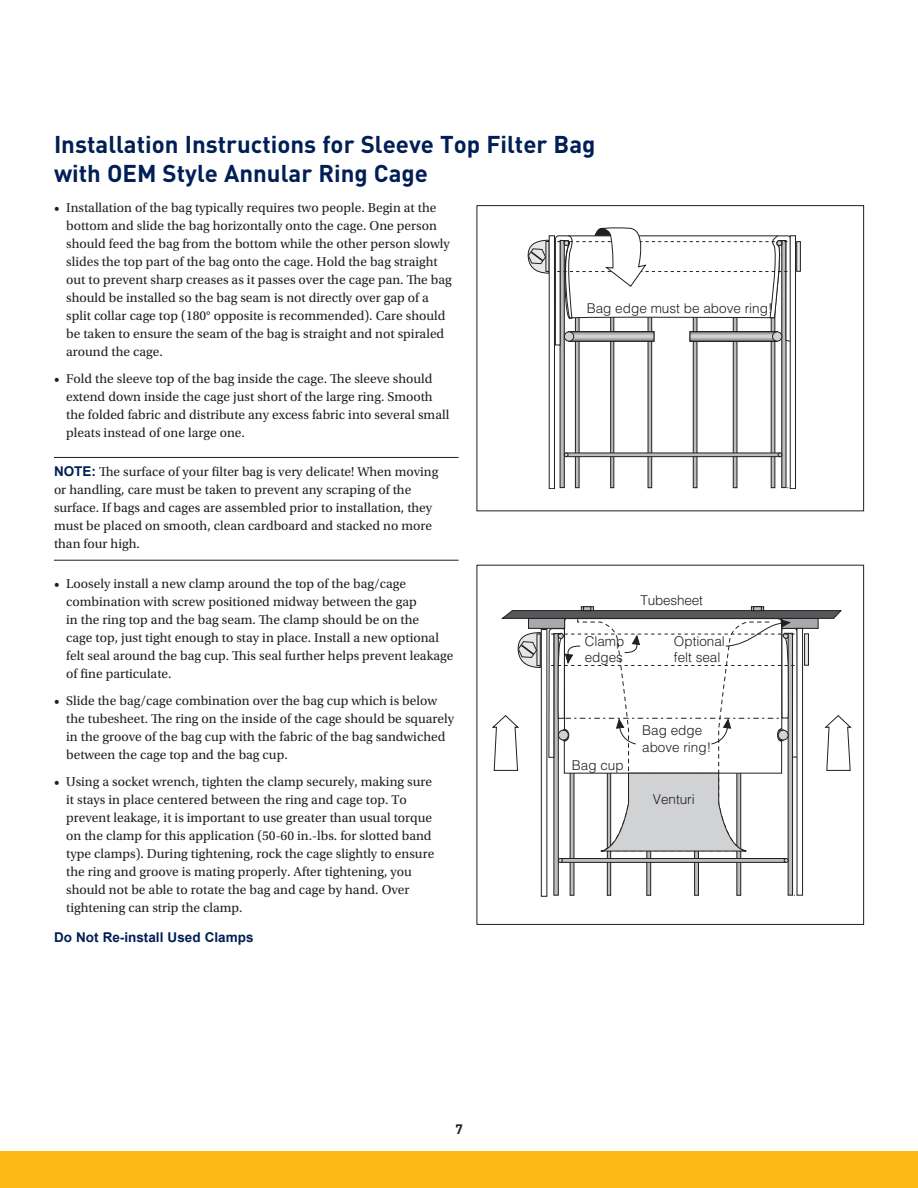
<style>
.page{position:relative;width:918px;height:1188px;background:#fff}
.page>*{position:absolute;margin:0;border:0;box-sizing:border-box;transform-origin:0 0}
._4_Chapter_Header_al{font:700 24px/28.5px "DINOT";color:#001f56}
._3_Bullet_List{font:13.5px/18px "Utopia Std";color:#231f20}
._3_bullet_list_p2_be{font:13.5px/18px "Utopia Std";color:#231f20}
._3__Bullet_List_End{font:13.5px/18px "Utopia Std";color:#231f20}
._1_-_note_with_rules{font:13.5px/18px "Utopia Std";color:#231f20}
.t1{font:300 13.5px/16.5px "Helvetica";color:#231f20}
._1_Body{font:700 13.5px "Arial";color:#001f56}
._4_Chapter_Header_al-2{font:700 13.5px "DINOT";color:#231f20}
.s1{font-family:"Arial";font-weight:700;color:#001f56}
</style>
<div class="page">
<div style="left:0;top:1151px;width:918px;height:37px;background:#fcb814"></div>
<hr style="left:54px;top:457px;width:405px;height:1px;background:#231f20">
<hr style="left:54px;top:560px;width:405px;height:1px;background:#231f20">
<svg style="left:570px;top:852px;width:4px;height:44px"></svg>
<svg style="left:607px;top:852px;width:4px;height:44px"></svg>
<svg style="left:647px;top:852px;width:4px;height:44px"></svg>
<svg style="left:694px;top:852px;width:5px;height:44px"></svg>
<svg style="left:737px;top:852px;width:4px;height:44px"></svg>
<svg style="left:554px;top:852px;width:5px;height:43px"></svg>
<div style="left:788px;top:633px;width:5px;height:262px;background:#bcbdc0"></div>
<div style="left:788px;top:633px;width:5px;height:262px;border:1px solid #231f20"></div>
<svg style="left:563px;top:858px;width:221px;height:5px"></svg>
<svg style="left:558px;top:858px;width:5px;height:5px"></svg>
<svg style="left:784px;top:858px;width:4px;height:5px"></svg>
<svg style="left:492px;top:606px;width:359px;height:246px"></svg>
<div style="left:541px;top:629px;width:6px;height:267px;background:#fff"></div>
<div style="left:541px;top:629px;width:6px;height:268px;border:1px solid #231f20"></div>
<svg style="left:797px;top:628px;width:6px;height:267px"></svg>
<div style="left:477px;top:565px;width:387px;height:360px;border:1px solid #231f20"></div>
<svg style="left:575px;top:346px;width:4px;height:142px"></svg>
<hr style="left:560px;top:240px;width:4px;height:248px;background:#bcbdc0">
<div style="left:560px;top:240px;width:5px;height:248px;border:1px solid #231f20"></div>
<svg style="left:592px;top:346px;width:196px;height:142px"></svg>
<hr style="left:797px;top:242px;width:3px;height:29px;background:#e6e7e9">
<div style="left:796px;top:241px;width:5px;height:31px;border:1px solid #231f20"></div>
<svg style="left:568px;top:453px;width:210px;height:4px"></svg>
<svg style="left:564px;top:453px;width:4px;height:4px"></svg>
<svg style="left:778px;top:453px;width:4px;height:4px"></svg>
<svg style="left:528px;top:227px;width:263px;height:119px"></svg>
<div style="left:549px;top:236px;width:5px;height:253px;background:#fff"></div>
<div style="left:549px;top:236px;width:6px;height:253px;border:1px solid #231f20"></div>
<div style="left:790px;top:236px;width:6px;height:253px;border:1px solid #231f20"></div>
<div style="left:477px;top:205px;width:387px;height:306px;border:1px solid #231f20"></div>
<p class="_4_Chapter_Header_al" style="left:54px;top:129px;width:543px">Installation Instructions for Sleeve Top Filter Bag with OEM Style Annular Ring Cage</p>
<p class="_3_bullet_list_p2_be" style="left:66px;top:199px;width:387px;text-indent:-12px">• Installation of the bag typically requires two people. Begin at the bottom and slide the bag horizontally onto the cage. One person should feed the bag from the bottom while the other person slowly slides the top part of the bag onto the cage. Hold the bag straight out to prevent sharp creases as it passes over the cage pan. The bag should be installed so the bag seam is not directly over gap of a split collar cage top (180° opposite is recommended). Care should be taken to ensure the seam of the bag is straight and not spiraled around the cage.</p>
<p class="_3_Bullet_List" style="left:66px;top:370px;width:385px;text-indent:-12px">• Fold the sleeve top of the bag inside the cage. The sleeve should extend down inside the cage just short of the large ring. Smooth the folded fabric and distribute any excess fabric into several small pleats instead of one large one.</p>
<p class="_1_-_note_with_rules" style="left:54px;top:463px;width:386px"><span class="s1">NOTE:</span> The surface of your filter bag is very delicate! When moving or handling, care must be taken to prevent any scraping of the surface. If bags and cages are assembled prior to installation, they must be placed on smooth, clean cardboard and stacked no more than four high.</p>
<p class="_3_Bullet_List" style="left:66px;top:575px;width:389px;text-indent:-12px">• Loosely install a new clamp around the top of the bag/cage combination with screw positioned midway between the gap<br>in the ring top and the bag seam. The clamp should be on the<br>cage top, just tight enough to stay in place. Install a new optional felt seal around the bag cup. This seal further helps prevent leakage of fine particulate.</p>
<p class="_3_Bullet_List" style="left:66px;top:692px;width:389px;text-indent:-12px">• Slide the bag/cage combination over the bag cup which is below the tubesheet. The ring on the inside of the cage should be squarely in the groove of the bag cup with the fabric of the bag sandwiched between the cage top and the bag cup.</p>
<p class="_3__Bullet_List_End" style="left:66px;top:773px;width:370px;text-indent:-12px">• Using a socket wrench, tighten the clamp securely, making sure it stays in place centered between the ring and cage top. To prevent leakage, it is important to use greater than usual torque on the clamp for this application (50-60 in.-lbs. for slotted band type clamps). During tightening, rock the cage slightly to ensure the ring and groove is mating properly. After tightening, you should not be able to rotate the bag and cage by hand. Over tightening can strip the clamp.</p>
<p class="_1_Body" style="left:54px;top:929px;width:201px">Do Not Re-install Used Clamps</p>
<p class="t1" style="left:587px;top:299px;width:187px">Bag edge must be above ring!</p>
<p class="t1" style="left:641px;top:591px;width:64px">Tubesheet</p>
<p class="t1" style="left:674px;top:632px;width:53px">Optional felt seal</p>
<p class="t1" style="left:585px;top:632px;width:41px">Clamp edges</p>
<p class="t1" style="left:642px;top:721px;width:71px">Bag edge above ring!</p>
<p class="t1" style="left:572px;top:756px;width:53px">Bag cup</p>
<p class="t1" style="left:653px;top:790px;width:44px">Venturi</p>
<p class="_4_Chapter_Header_al-2" style="left:455px;top:1120px;width:9px">7</p>
</div>
